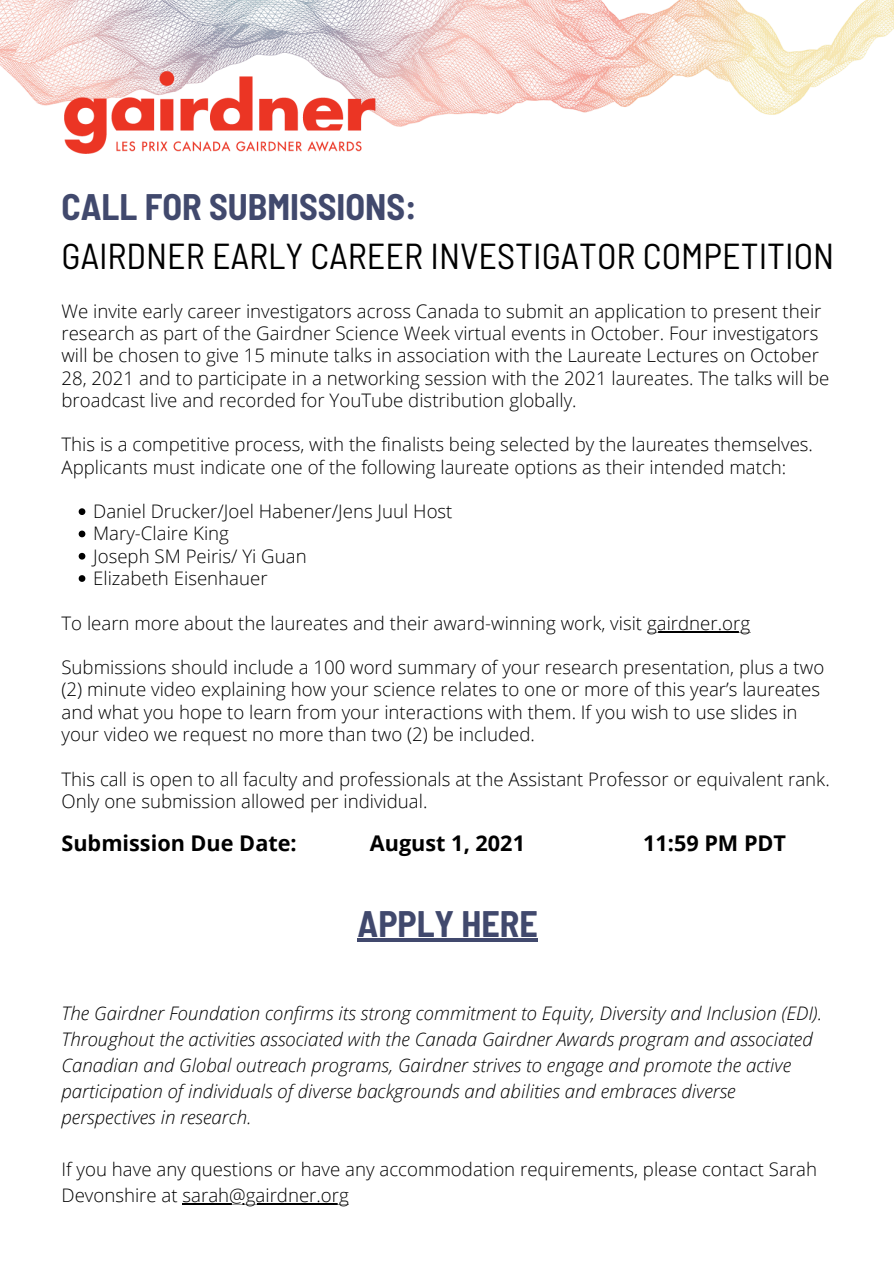
<style>
.page{position:relative;width:894px;height:1264px;background:#fff}
.page>*{position:absolute;margin:0;border:0;box-sizing:border-box;transform-origin:0 0}
.t1{font:semi-condensed 36px "Barlow";color:#000}
.t2{font:700 semi-condensed 36px "Barlow";color:#41496d}
.t3{font:700 21.6px "Open Sans";color:#000}
.t4{font:300 18.6px/22.2px "Open Sans";color:#000}
.t5{font:italic 300 18.6px/26px "Open Sans";color:#000}
</style>
<div class="page">
<img style="left:0;top:0;width:893px;height:127px">
<svg style="left:79px;top:508px;width:6px;height:7px"></svg>
<svg style="left:79px;top:530px;width:6px;height:7px"></svg>
<svg style="left:79px;top:553px;width:6px;height:6px"></svg>
<svg style="left:79px;top:575px;width:6px;height:7px"></svg>
<hr style="left:647px;top:630px;width:102px;height:2px;background:#000">
<hr style="left:357px;top:938px;width:181px;height:4px;background:#41496d">
<hr style="left:182px;top:1202px;width:167px;height:2px;background:#000">
<img style="left:61px;top:70px;width:316px;height:84px">
<p class="t2" style="left:61px;top:184px;width:356px">CALL FOR SUBMISSIONS:</p>
<p class="t1" style="left:61px;top:233px;width:774px">GAIRDNER EARLY CAREER INVESTIGATOR COMPETITION</p>
<p class="t4" style="left:61px;top:299px;width:769px">We invite early career investigators across Canada to submit an application to present their research as part of the Gairdner Science Week virtual events in October. Four investigators will be chosen to give 15 minute talks in association with the Laureate Lectures on October 28, 2021 and to participate in a networking session with the 2021 laureates. The talks will be broadcast live and recorded for YouTube distribution globally.</p>
<p class="t4" style="left:61px;top:433px;width:752px">This is a competitive process, with the finalists being selected by the laureates themselves.</p>
<p class="t4" style="left:61px;top:455px;width:726px">Applicants must indicate one of the following laureate options as their intended match:</p>
<p class="t4" style="left:93px;top:500px;width:361px">Daniel Drucker/Joel Habener/Jens Juul Host</p>
<p class="t4" style="left:93px;top:522px;width:137px">Mary-Claire King</p>
<p class="t4" style="left:93px;top:544px;width:215px">Joseph SM Peiris/ Yi Guan</p>
<p class="t4" style="left:93px;top:566px;width:176px">Elizabeth Eisenhauer</p>
<p class="t4" style="left:61px;top:611px;width:690px">To learn more about the laureates and their award-winning work, visit gairdner.org</p>
<p class="t4" style="left:61px;top:656px;width:764px">Submissions should include a 100 word summary of your research presentation, plus a two (2) minute video explaining how your science relates to one or more of this year’s laureates and what you hope to learn from your interactions with them. If you wish to use slides in your video we request no more than two (2) be included.</p>
<p class="t4" style="left:61px;top:767px;width:769px">This call is open to all faculty and professionals at the Assistant Professor or equivalent rank.</p>
<p class="t4" style="left:61px;top:789px;width:367px">Only one submission allowed per individual.</p>
<p class="t3" style="left:61px;top:827px;width:237px">Submission Due Date:</p>
<p class="t3" style="left:370px;top:827px;width:156px">August 1, 2021</p>
<p class="t3" style="left:643px;top:827px;width:144px">11:59 PM PDT</p>
<p class="t2" style="left:357px;top:900px;width:182px">APPLY HERE</p>
<p class="t5" style="left:61px;top:999px;width:762px">The Gairdner Foundation confirms its strong commitment to Equity, Diversity and Inclusion (EDI).<br>Throughout the activities associated with the Canada Gairdner Awards program and associated Canadian and Global outreach programs, Gairdner strives to engage and promote the active participation of individuals of diverse backgrounds and abilities and embraces diverse perspectives in research.</p>
<p class="t4" style="left:61px;top:1155px;width:756px;line-height:26px">If you have any questions or have any accommodation requirements, please contact Sarah<br>Devonshire at sarah@gairdner.org</p>
</div>
